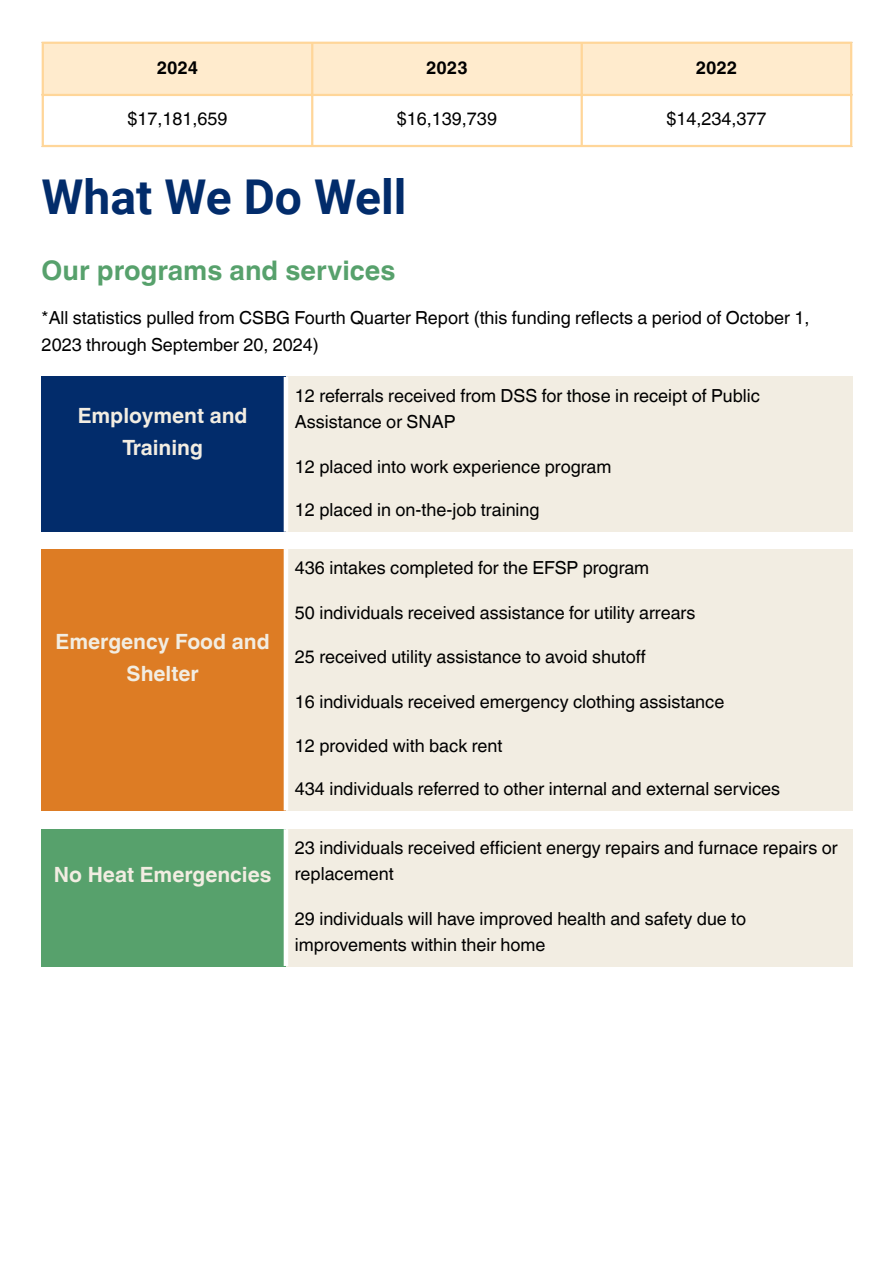
<style>
.page{position:relative;width:894px;height:1263px;background:#fff}
.page>*{position:absolute;margin:0;border:0;box-sizing:border-box;transform-origin:0 0}
.t1{font:700 48px "Roboto";color:#022c6b}
.t2{font:700 27px "Helvetica World";color:#57a16c}
.t3{font:700 21px/31.5px "Helvetica World";color:#f2ede2;text-align:center}
.t4{font:18px/25.8px "Helvetica World";color:#000}
.t5{font:700 18px "Helvetica World";color:#000}
</style>
<div class="page">
<div style="left:44px;top:44px;width:805px;height:50px;background:#ffebcd"></div>
<hr style="left:42px;top:44px;width:2px;height:101px;background:#ffd699">
<hr style="left:311px;top:44px;width:2px;height:101px;background:#ffd699">
<hr style="left:580px;top:44px;width:2px;height:101px;background:#ffd699">
<hr style="left:849px;top:44px;width:3px;height:101px;background:#ffd699">
<hr style="left:42px;top:42px;width:810px;height:2px;background:#ffd699">
<hr style="left:42px;top:94px;width:810px;height:2px;background:#ffd699">
<hr style="left:42px;top:145px;width:810px;height:2px;background:#ffd699">
<div style="left:42px;top:377px;width:244px;height:155px;background:#022c6b"></div>
<div style="left:285px;top:377px;width:567px;height:155px;background:#f2ede2"></div>
<div style="left:283px;top:377px;width:5px;height:155px;background:#fff"></div>
<div style="left:42px;top:549px;width:244px;height:262px;background:#dd7c24"></div>
<div style="left:285px;top:549px;width:567px;height:262px;background:#f2ede2"></div>
<div style="left:283px;top:549px;width:5px;height:261px;background:#fff"></div>
<div style="left:42px;top:829px;width:244px;height:137px;background:#57a16c"></div>
<div style="left:285px;top:829px;width:567px;height:137px;background:#f2ede2"></div>
<div style="left:283px;top:829px;width:5px;height:137px;background:#fff"></div>
<p class="t5" style="left:157px;top:53px;width:43px">2024</p>
<p class="t5" style="left:426px;top:53px;width:43px">2023</p>
<p class="t5" style="left:695px;top:53px;width:43px">2022</p>
<p class="t4" style="left:127px;top:106px;width:102px">$17,181,659</p>
<p class="t4" style="left:397px;top:106px;width:102px">$16,139,739</p>
<p class="t4" style="left:666px;top:106px;width:102px">$14,234,377</p>
<h1 class="t1" style="left:42px;top:169px;width:366px">What We Do Well</h1>
<p class="t2" style="left:42px;top:249px;width:355px">Our programs and services</p>
<p class="t4" style="left:42px;top:304px;width:769px;line-height:27px">*All statistics pulled from CSBG Fourth Quarter Report (this funding reflects a period of October 1,<br>2023 through September 20, 2024)</p>
<p class="t3" style="left:78px;top:398px;width:171px">Employment and<br>Training</p>
<p class="t3" style="left:56px;top:624px;width:215px">Emergency Food and<br>Shelter</p>
<p class="t3" style="left:54px;top:857px;width:219px">No Heat Emergencies</p>
<p class="t4" style="left:295px;top:383px;width:466px">12 referrals received from DSS for those in receipt of Public<br>Assistance or SNAP</p>
<p class="t4" style="left:295px;top:453px;width:318px">12 placed into work experience program</p>
<p class="t4" style="left:295px;top:497px;width:246px">12 placed in on-the-job training</p>
<p class="t4" style="left:295px;top:555px;width:355px">436 intakes completed for the EFSP program</p>
<p class="t4" style="left:295px;top:600px;width:402px">50 individuals received assistance for utility arrears</p>
<p class="t4" style="left:295px;top:644px;width:352px">25 received utility assistance to avoid shutoff</p>
<p class="t4" style="left:295px;top:689px;width:431px">16 individuals received emergency clothing assistance</p>
<p class="t4" style="left:295px;top:732px;width:209px">12 provided with back rent</p>
<p class="t4" style="left:295px;top:776px;width:486px">434 individuals referred to other internal and external services</p>
<p class="t4" style="left:295px;top:835px;width:544px">23 individuals received efficient energy repairs and furnace repairs or replacement</p>
<p class="t4" style="left:295px;top:906px;width:452px">29 individuals will have improved health and safety due to improvements within their home</p>
</div>
